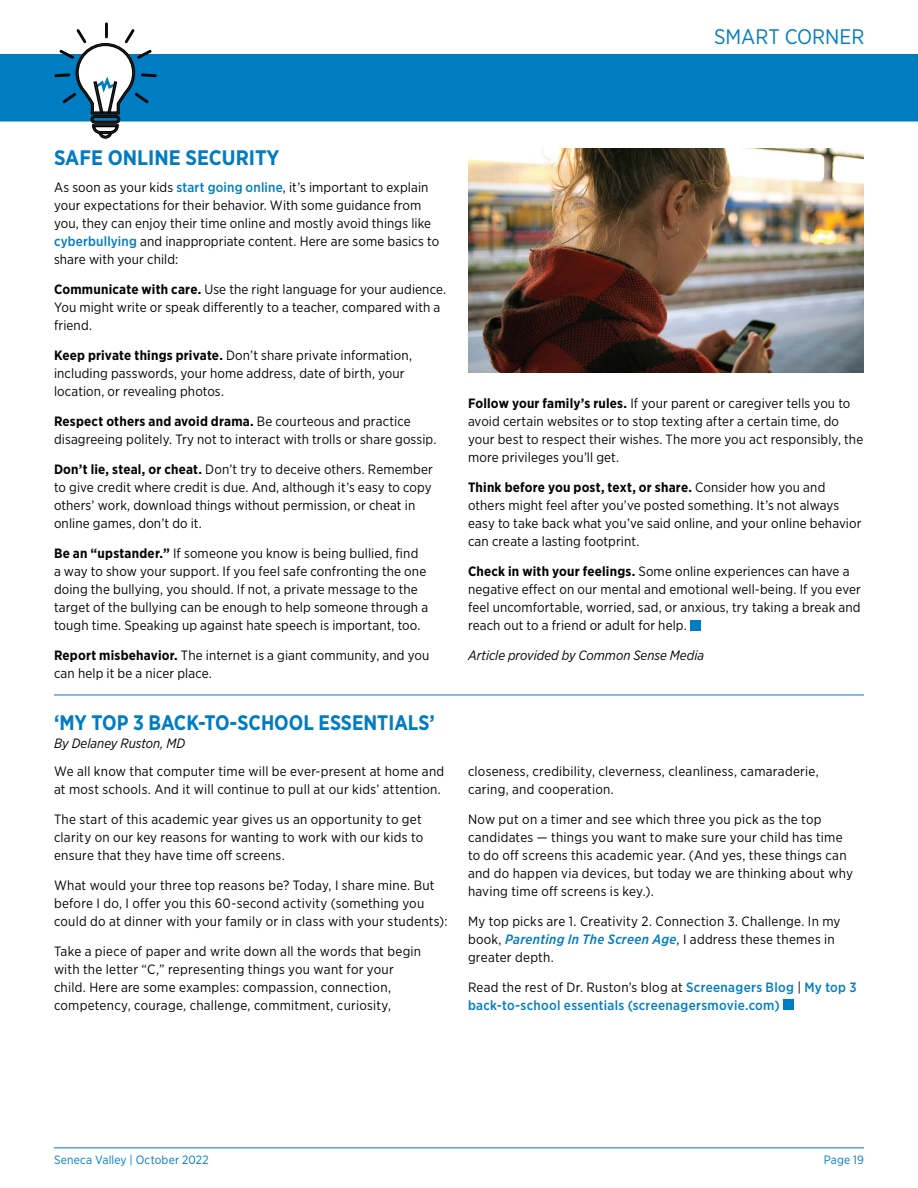
<style>
.page{position:relative;width:918px;height:1188px;background:#fff}
.page>*{position:absolute;margin:0;border:0;box-sizing:border-box;transform-origin:0 0}
.t1{font:700 21px "Gotham Narrow";color:#007cc2;scale:.96 1}
.t2{font:700 21px "Gotham Narrow";color:#007cc2}
.t3{font:21px "Gotham Narrow";color:#007cc2}
.t4{font:13.5px/18px "Gotham Narrow";letter-spacing:.01em;color:#040503}
.t5{font:500 13.5px/18px "Gotham Narrow";letter-spacing:.025em;color:#007cc2}
.t6{font:italic 13.5px "Gotham Narrow";color:#040503}
.t7{font:12px "Gotham Narrow";letter-spacing:.015em;color:#007cc2}
.s1{font-weight:500;color:#007cc2}
.s2{font-weight:700}
.s3{font-weight:500;font-style:italic;color:#007cc2}
.s4{font-weight:400;color:#040503}
</style>
<div class="page">
<hr style="left:54px;top:1148px;width:810px;height:1px;background:#007cc2">
<div style="left:0;top:54px;width:918px;height:68px;background:#007cc2"></div>
<hr style="left:54px;top:695px;width:810px;height:1px;background:#007cc2">
<svg style="left:54px;top:23px;width:103px;height:116px"></svg>
<img style="left:468px;top:148px;width:396px;height:225px">
<div style="left:690px;top:620px;width:11px;height:10px;background:#007cc2"></div>
<div style="left:783px;top:999px;width:11px;height:11px;background:#007cc2"></div>
<h1 class="t3" style="left:714px;top:23px;width:152px">SMART CORNER</h1>
<h1 class="t2" style="left:54px;top:144px;width:227px">SAFE ONLINE SECURITY</h1>
<p class="t4" style="left:54px;top:178px;width:387px">As soon as your kids <span class="s1">start going online</span>, it’s important to explain your expectations for their behavior. With some guidance from you, they can enjoy their time online and mostly avoid things like <span class="s1">cyberbullying</span> and inappropriate content. Here are some basics to share with your child:</p>
<p class="t4" style="left:54px;top:280px;width:394px"><span class="s2">Communicate with care.</span> Use the right language for your audience.<br>You might write or speak differently to a teacher, compared with a friend.</p>
<p class="t4" style="left:54px;top:346px;width:360px"><span class="s2">Keep private things private.</span> Don’t share private information, including passwords, your home address, date of birth, your location, or revealing photos.</p>
<p class="t4" style="left:54px;top:412px;width:384px"><span class="s2">Respect others and avoid drama.</span> Be courteous and practice disagreeing politely. Try not to interact with trolls or share gossip.</p>
<p class="t4" style="left:54px;top:460px;width:381px"><span class="s2">Don’t lie, steal, or cheat.</span> Don’t try to deceive others. Remember to give credit where credit is due. And, although it’s easy to copy others’ work, download things without permission, or cheat in online games, don’t do it.</p>
<p class="t4" style="left:54px;top:544px;width:376px"><span class="s2">Be an “upstander.”</span> If someone you know is being bullied, find a way to show your support. If you feel safe confronting the one doing the bullying, you should. If not, a private message to the target of the bullying can be enough to help someone through a tough time. Speaking up against hate speech is important, too.</p>
<p class="t4" style="left:54px;top:646px;width:377px"><span class="s2">Report misbehavior.</span> The internet is a giant community, and you can help it be a nicer place.</p>
<h1 class="t1" style="left:54px;top:709px;width:398px">‘MY TOP 3 BACK-TO-SCHOOL ESSENTIALS’</h1>
<p class="t6" style="left:54px;top:735px;width:133px">By Delaney Ruston, MD</p>
<p class="t4" style="left:54px;top:762px;width:392px">We all know that computer time will be ever-present at home and at most schools. And it will continue to pull at our kids’ attention.</p>
<p class="t4" style="left:54px;top:810px;width:371px">The start of this academic year gives us an opportunity to get clarity on our key reasons for wanting to work with our kids to ensure that they have time off screens.</p>
<p class="t4" style="left:54px;top:876px;width:395px">What would your three top reasons be? Today, I share mine. But before I do, I offer you this 60-second activity (something you could do at dinner with your family or in class with your students):</p>
<p class="t4" style="left:54px;top:942px;width:369px">Take a piece of paper and write down all the words that begin with the letter “C,” representing things you want for your child. Here are some examples: compassion, connection, competency, courage, challenge, commitment, curiosity,</p>
<p class="t4" style="left:468px;top:394px;width:397px"><span class="s2">Follow your family’s rules.</span> If your parent or caregiver tells you to avoid certain websites or to stop texting after a certain time, do your best to respect their wishes. The more you act responsibly, the more privileges you’ll get.</p>
<p class="t4" style="left:468px;top:478px;width:395px"><span class="s2">Think before you post, text, or share.</span> Consider how you and others might feel after you’ve posted something. It’s not always easy to take back what you’ve said online, and your online behavior can create a lasting footprint.</p>
<p class="t4" style="left:468px;top:562px;width:395px"><span class="s2">Check in with your feelings.</span> Some online experiences can have a negative effect on our mental and emotional well-being. If you ever feel uncomfortable, worried, sad, or anxious, try taking a break and reach out to a friend or adult for help.</p>
<p class="t6" style="left:468px;top:647px;width:238px">Article provided by Common Sense Media</p>
<p class="t4" style="left:468px;top:762px;width:352px">closeness, credibility, cleverness, cleanliness, camaraderie, caring, and cooperation.</p>
<p class="t4" style="left:468px;top:810px;width:386px">Now put on a timer and see which three you pick as the top candidates — things you want to make sure your child has time to do off screens this academic year. (And yes, these things can and do happen via devices, but today we are thinking about why having time off screens is key.).</p>
<p class="t4" style="left:468px;top:912px;width:374px">My top picks are 1. Creativity 2. Connection 3. Challenge. In my book, <span class="s3">Parenting In The Screen Age</span>, I address these themes in greater depth.</p>
<p class="t5" style="left:468px;top:978px;width:390px"><span class="s4">Read the rest of Dr. Ruston’s blog at</span> Screenagers Blog <span class="s4">|</span> My top 3 back-to-school essentials (screenagersmovie.com)</p>
<p class="t7" style="left:54px;top:1153px;width:156px">Seneca Valley | October 2022</p>
<p class="t7" style="left:824px;top:1153px;width:42px">Page 19</p>
</div>
